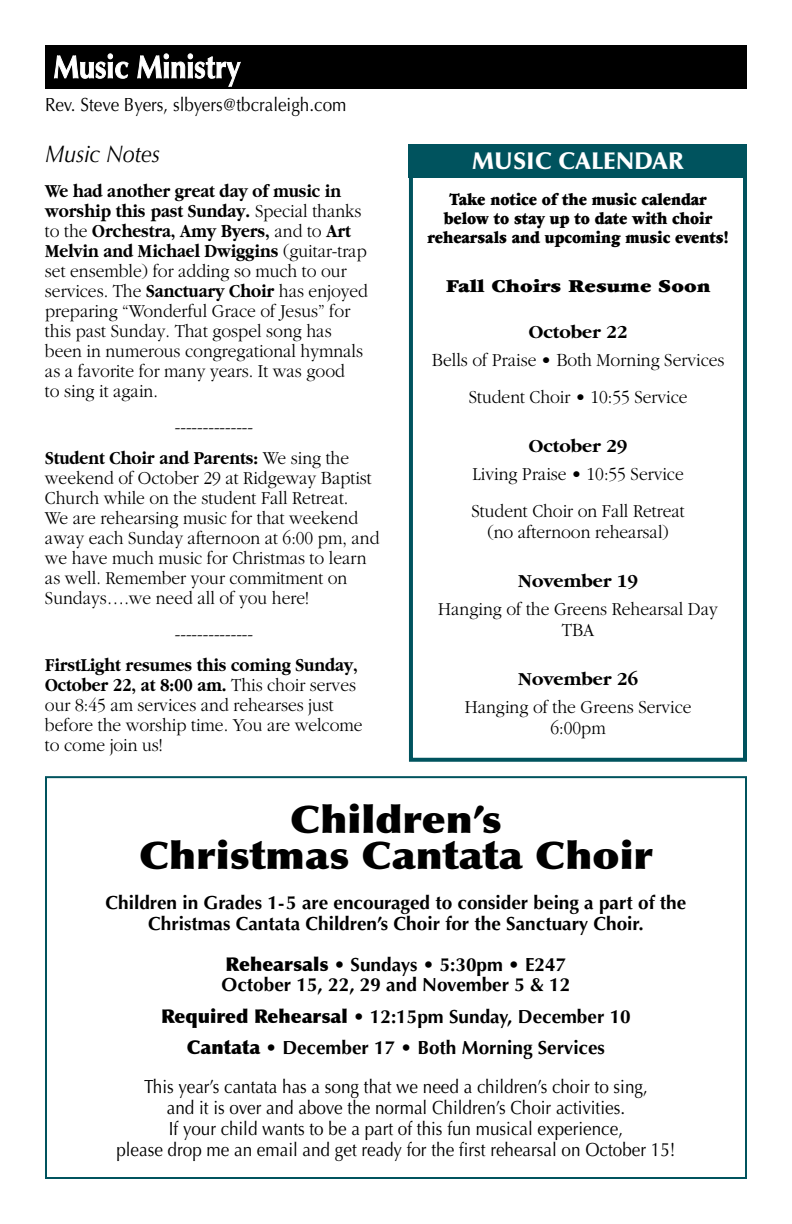
<style>
.page{position:relative;width:792px;height:1224px;background:#fff}
.page>*{position:absolute;margin:0;border:0;box-sizing:border-box;transform-origin:0 0}
.t1{font:900 38px/36px "Optima";color:#000;text-align:center;scale:1.1 1}
.t2{font:900 24px "Optima";letter-spacing:.005em;color:#fff}
.t3{font:italic 24px "Optima";letter-spacing:-.005em;color:#000;scale:.9 1}
.t4{font:300 19px/20px "Garamond";color:#000;scale:.92 1}
.t5{font:19px/21px "Optima";color:#000;text-align:center;scale:.9 1}
.t6{font:700 19px/21px "Optima";color:#000;text-align:center}
.t7{font:700 19px "Garamond";color:#000}
.t8{font:900 19px "Garamond";color:#000;scale:1.1 1}
.t9{font:900 18px/19px "Garamond";color:#000;text-align:center;scale:.84 1}
.s1{font-weight:700}
.s2{font-weight:900}
</style>
<div class="page">
<div style="left:45px;top:45px;width:702px;height:43px;background:#000"></div>
<svg style="left:54px;top:53px;width:75px;height:26px"></svg>
<svg style="left:137px;top:53px;width:104px;height:34px"></svg>
<div style="left:409px;top:144px;width:338px;height:618px;border:4px solid #00535e"></div>
<div style="left:409px;top:144px;width:338px;height:33px;background:#00535e"></div>
<div style="left:45px;top:776px;width:702px;height:403px;border:2px solid #00535e"></div>
<p class="t5" style="left:45px;top:94px;width:337px">Rev. Steve Byers, slbyers@tbcraleigh.com</p>
<p class="t3" style="left:45px;top:139px;width:130px">Music Notes</p>
<p class="t4" style="left:45px;top:181px;width:353px"><span class="s1">We had another great day of music in worship this past Sunday.</span> Special thanks to the <span class="s1">Orchestra, Amy Byers,</span> and to <span class="s1">Art Melvin and Michael Dwiggins</span> (guitar-trap set ensemble) for adding so much to our services. The <span class="s1">Sanctuary Choir</span> has enjoyed preparing “Wonderful Grace of Jesus” for this past Sunday. That gospel song has been in numerous congregational hymnals as a favorite for many years. It was good<br>to sing it again.</p>
<p class="t4" style="left:45px;top:412px;width:332px;line-height:30.8px;text-indent:130px">--------------<br><span class="s1">Student Choir and Parents:</span> We sing the</p>
<p class="t4" style="left:45px;top:468px;width:365px">weekend of October 29 at Ridgeway Baptist Church while on the student Fall Retreat.<br>We are rehearsing music for that weekend away each Sunday afternoon at 6:00 pm, and we have much music for Christmas to learn as well. Remember your commitment on Sundays….we need all of you here!</p>
<p class="t4" style="left:175px;top:624px;width:87px">--------------</p>
<p class="t4" style="left:45px;top:655px;width:347px"><span class="s1">FirstLight resumes this coming Sunday, October 22, at 8:00 am.</span> This choir serves our 8:45 am services and rehearses just before the worship time. You are welcome to come join us!</p>
<p class="t2" style="left:472px;top:147px;width:214px">MUSIC CALENDAR</p>
<p class="t9" style="left:427px;top:190px;width:361px">Take notice of the music calendar below to stay up to date with choir rehearsals and upcoming music events!</p>
<p class="t8" style="left:446px;top:276px;width:242px">Fall Choirs Resume Soon</p>
<p class="t7" style="left:529px;top:321px;width:100px">October 22</p>
<p class="t4" style="left:432px;top:342px;width:319px;line-height:36.8px;text-align:center">Bells of Praise • Both Morning Services<br>Student Choir • 10:55 Service</p>
<p class="t7" style="left:529px;top:435px;width:100px">October 29</p>
<p class="t4" style="left:472px;top:456px;width:233px;line-height:36.8px">Living Praise • 10:55 Service<br>Student Choir on Fall Retreat</p>
<p class="t4" style="left:487px;top:522px;width:199px">(no afternoon rehearsal)</p>
<p class="t7" style="left:518px;top:570px;width:121px">November 19</p>
<p class="t4" style="left:438px;top:599px;width:306px;line-height:21px;text-align:center">Hanging of the Greens Rehearsal Day<br>TBA</p>
<p class="t7" style="left:518px;top:668px;width:121px">November 26</p>
<p class="t4" style="left:465px;top:697px;width:248px;line-height:21px;text-align:center">Hanging of the Greens Service<br>6:00pm</p>
<h1 class="t1" style="left:139px;top:802px;width:469px">Children’s<br>Christmas Cantata Choir</h1>
<p class="t6" style="left:106px;top:892px;width:582px">Children in Grades 1-5 are encouraged to consider being a part of the<br>Christmas Cantata Children’s Choir for the Sanctuary Choir.</p>
<p class="t6" style="left:222px;top:955px;width:350px;line-height:20px;text-align:left"><span class="s2">Rehearsals</span> • Sundays • 5:30pm • E247<br>October 15, 22, 29 and November 5 &amp; 12</p>
<p class="t6" style="left:161px;top:1001px;width:471px;line-height:31.6px"><span class="s2">Required Rehearsal</span> • 12:15pm Sunday, December 10<br><span class="s2">Cantata</span> • December 17 • Both Morning Services</p>
<p class="t5" style="left:116px;top:1077px;width:623px">This year’s cantata has a song that we need a children’s choir to sing,<br>and it is over and above the normal Children’s Choir activities.<br>If your child wants to be a part of this fun musical experience,<br>please drop me an email and get ready for the first rehearsal on October 15!</p>
</div>
